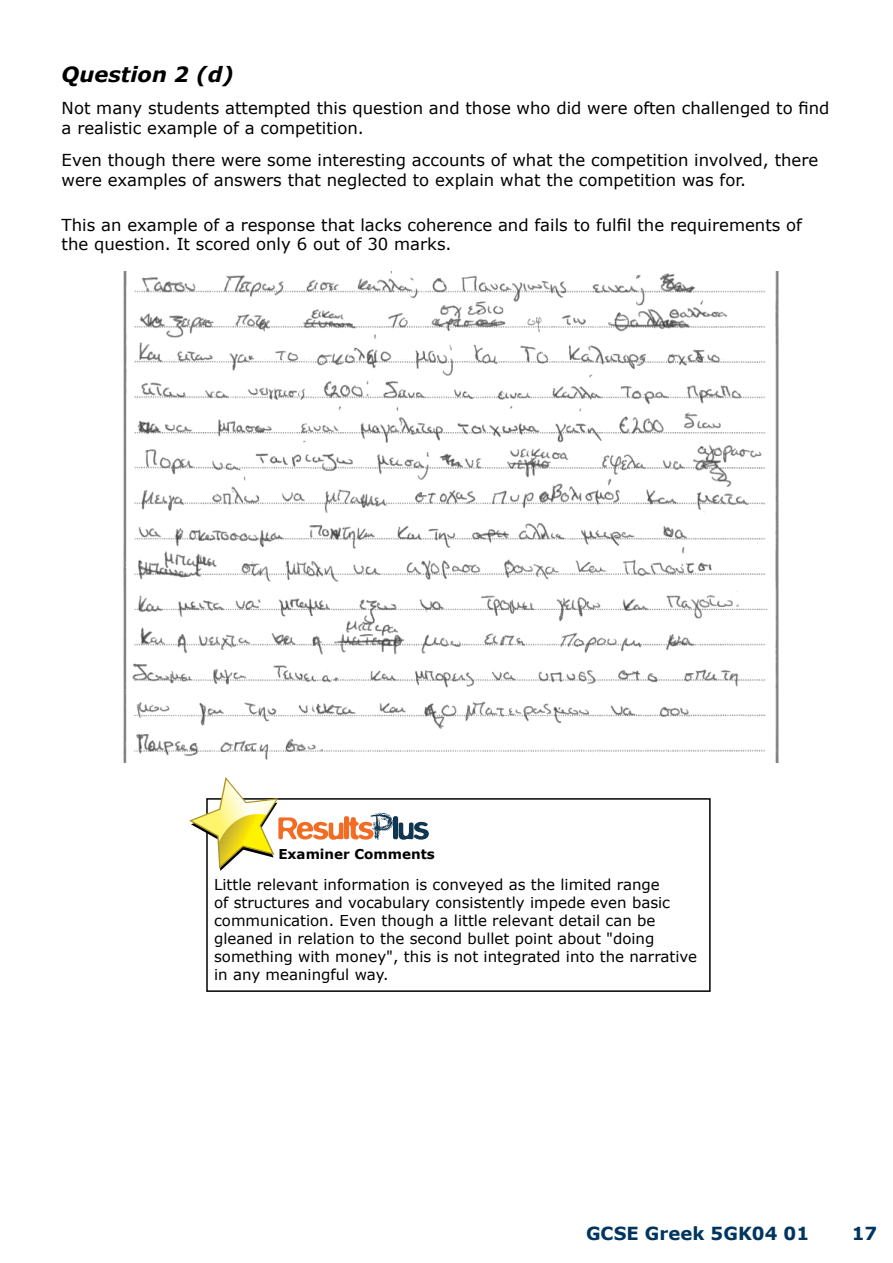
<style>
.page{position:relative;width:893px;height:1263px;background:#fff}
.page>*{position:absolute;margin:0;border:0;box-sizing:border-box;transform-origin:0 0}
.t1{font:italic 700 21px "Verdana";color:#000}
.t2{font:700 18px "Verdana";color:#00355f}
.t3{font:16.5px/19.5px "Verdana";color:#000}
.t4{font:15px/18px "Verdana";color:#000}
.t5{font:700 13.5px "Verdana";color:#000}
</style>
<div class="page">
<img style="left:123px;top:271px;width:656px;height:491px">
<div style="left:206px;top:798px;width:505px;height:194px;border:2px solid #000"></div>
<svg style="left:189px;top:777px;width:240px;height:94px"></svg>
<p class="t1" style="left:62px;top:59px;width:174px">Question 2 (d)</p>
<p class="t3" style="left:62px;top:98px;width:769px">Not many students attempted this question and those who did were often challenged to find a realistic example of a competition.</p>
<p class="t3" style="left:62px;top:150px;width:758px">Even though there were some interesting accounts of what the competition involved, there were examples of answers that neglected to explain what the competition was for.</p>
<p class="t3" style="left:62px;top:215px;width:742px">This an example of a response that lacks coherence and fails to fulfil the requirements of the question. It scored only 6 out of 30 marks.</p>
<p class="t5" style="left:278px;top:844px;width:158px">Examiner Comments</p>
<p class="t4" style="left:214px;top:875px;width:485px">Little relevant information is conveyed as the limited range<br>of structures and vocabulary consistently impede even basic communication. Even though a little relevant detail can be gleaned in relation to the second bullet point about "doing something with money", this is not integrated into the narrative in any meaningful way.</p>
<p class="t2" style="left:586px;top:1221px;width:225px">GCSE Greek 5GK04 01</p>
<p class="t2" style="left:852px;top:1221px;width:27px">17</p>
</div>
